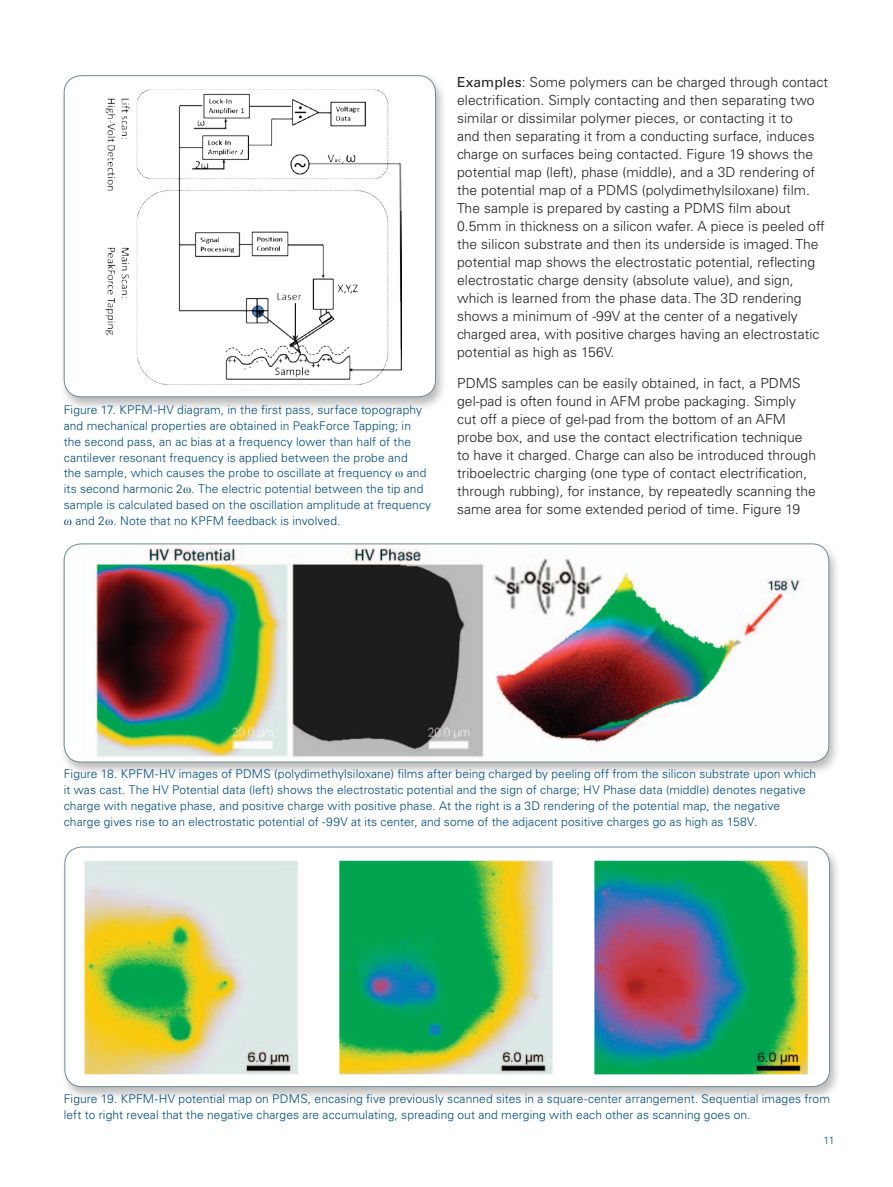
<style>
.page{position:relative;width:893px;height:1187px;background:#fff}
.page>*{position:absolute;margin:0;border:0;box-sizing:border-box;transform-origin:0 0}
.t1{font:300 13.8px/18px "Univers LT Std";letter-spacing:.005em;color:#231f20}
.t2{font:300 12px/15.8px "Univers LT Std";letter-spacing:.01em;color:#004a7f}
.t3{font:300 10.5px "Univers LT Std";color:#004a7f}
.s1{font-weight:400}
</style>
<div class="page">
<div style="left:59px;top:73px;width:388px;height:338px;background:#231f20;opacity:.3"></div>
<div style="left:64px;top:76px;width:371px;height:321px;background:#fff;border-radius:17px"></div>
<img style="left:105px;top:89px;width:297px;height:295px">
<div style="left:64px;top:75px;width:372px;height:322px;border:1px solid #738a95;border-radius:17px"></div>
<div style="left:59px;top:541px;width:782px;height:236px;background:#231f20;opacity:.3"></div>
<div style="left:64px;top:544px;width:765px;height:218px;background:#fff;border-radius:17px"></div>
<img style="left:94px;top:544px;width:735px;height:218px">
<div style="left:64px;top:543px;width:765px;height:219px;border:1px solid #738a95;border-radius:17px"></div>
<div style="left:60px;top:844px;width:782px;height:257px;background:#231f20;opacity:.3"></div>
<img style="left:69px;top:847px;width:756px;height:239px">
<div style="left:64px;top:846px;width:766px;height:240px;border:1px solid #738a95;border-radius:17px"></div>
<p class="t2" style="left:64px;top:402px;width:360px">Figure 17. KPFM-HV diagram, in the first pass, surface topography</p>
<p class="t2" style="left:64px;top:418px;width:349px">and mechanical properties are obtained in PeakForce Tapping; in</p>
<p class="t2" style="left:64px;top:434px;width:349px">the second pass, an ac bias at a frequency lower than half of the</p>
<p class="t2" style="left:64px;top:449px;width:345px">cantilever resonant frequency is applied between the probe and</p>
<p class="t2" style="left:64px;top:465px;width:364px">the sample, which causes the probe to oscillate at frequency and</p>
<p class="t2" style="left:64px;top:481px;width:361px">its second harmonic 2 . The electric potential between the tip and</p>
<p class="t2" style="left:64px;top:496px;width:369px">sample is calculated based on the oscillation amplitude at frequency</p>
<p class="t2" style="left:75px;top:512px;width:267px">and 2 . Note that no KPFM feedback is involved.</p>
<p class="t1" style="left:457px;top:73px;width:373px"><span class="s1">Examples</span>: Some polymers can be charged through contact electrification. Simply contacting and then separating two similar or dissimilar polymer pieces, or contacting it to<br>and then separating it from a conducting surface, induces charge on surfaces being contacted. Figure 19 shows the potential map (left), phase (middle), and a 3D rendering of the potential map of a PDMS (polydimethylsiloxane) film.<br>The sample is prepared by casting a PDMS film about 0.5mm in thickness on a silicon wafer. A piece is peeled off the silicon substrate and then its underside is imaged. The potential map shows the electrostatic potential, reflecting electrostatic charge density (absolute value), and sign, which is learned from the phase data. The 3D rendering shows a minimum of -99V at the center of a negatively charged area, with positive charges having an electrostatic potential as high as 156V.</p>
<p class="t1" style="left:457px;top:373px;width:360px">PDMS samples can be easily obtained, in fact, a PDMS gel-pad is often found in AFM probe packaging. Simply cut off a piece of gel-pad from the bottom of an AFM probe box, and use the contact electrification technique to have it charged. Charge can also be introduced through triboelectric charging (one type of contact electrification, through rubbing), for instance, by repeatedly scanning the same area for some extended period of time. Figure 19</p>
<p class="t2" style="left:64px;top:766px;width:754px">Figure 18. KPFM-HV images of PDMS (polydimethylsiloxane) films after being charged by peeling off from the silicon substrate upon which it was cast. The HV Potential data (left) shows the electrostatic potential and the sign of charge; HV Phase data (middle) denotes negative charge with negative phase, and positive charge with positive phase. At the right is a 3D rendering of the potential map, the negative charge gives rise to an electrostatic potential of -99V at its center, and some of the adjacent positive charges go as high as 158V.</p>
<p class="t2" style="left:64px;top:1091px;width:768px">Figure 19. KPFM-HV potential map on PDMS, encasing five previously scanned sites in a square-center arrangement. Sequential images from left to right reveal that the negative charges are accumulating, spreading out and merging with each other as scanning goes on.</p>
<p class="t3" style="left:824px;top:1133px;width:12px">11</p>
</div>
